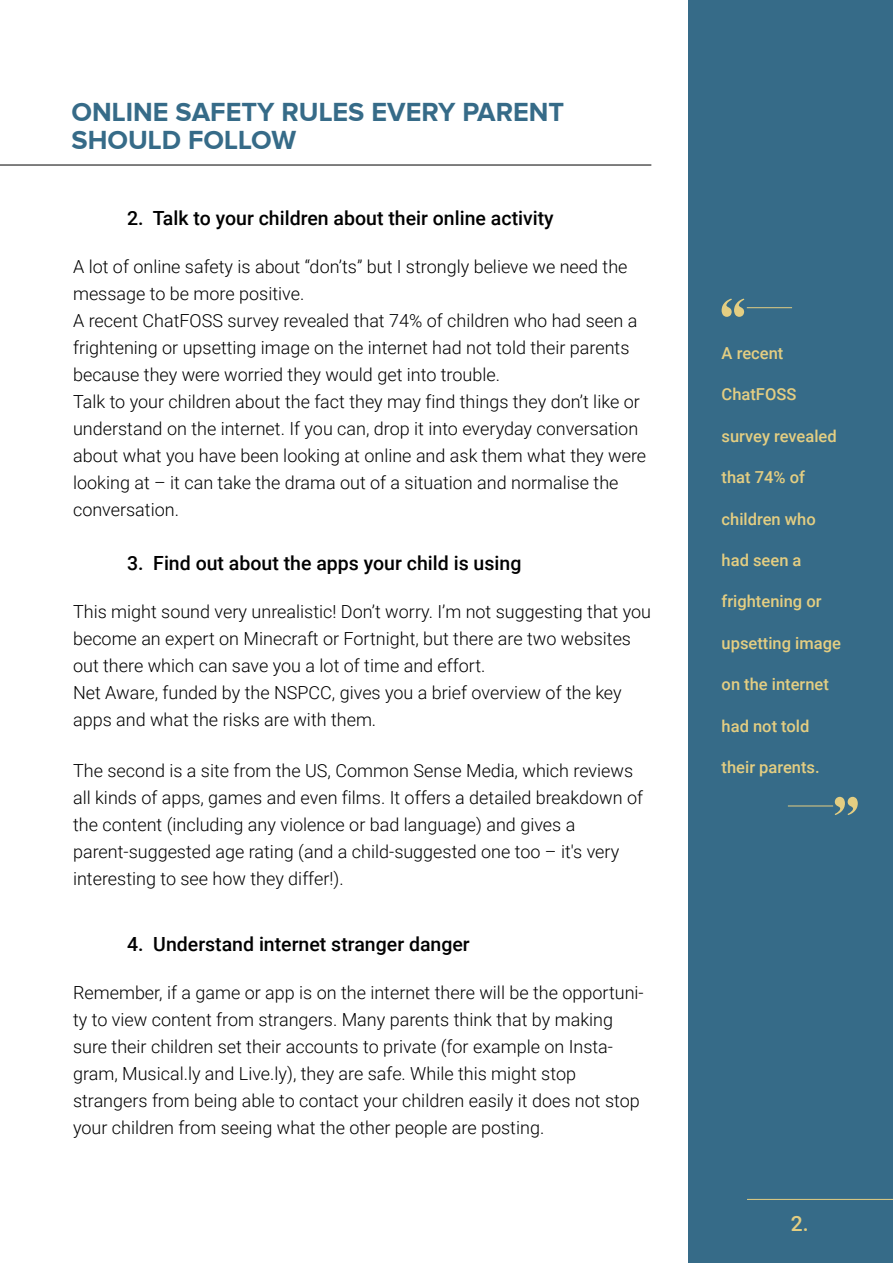
<style>
.page{position:relative;width:893px;height:1263px;background:#fff}
.page>*{position:absolute;margin:0;border:0;box-sizing:border-box;transform-origin:0 0}
.t1{font:700 27px/28.5px "Proxima Nova A";color:#366b88}
.t2{font:500 21px "Roboto";color:#e4ce82}
.t3{font:500 19.5px "Roboto";color:#000}
.t4{font:300 18px/27px "Roboto";color:#000}
.t5{font:500 16.5px "Roboto";color:#e4ce82}
</style>
<div class="page">
<div style="left:689px;top:0;width:204px;height:1263px;background:#366b88"></div>
<hr style="left:0;top:165px;width:651px;height:1px;background:#000">
<svg style="left:722px;top:299px;width:22px;height:18px"></svg>
<svg style="left:835px;top:797px;width:23px;height:18px"></svg>
<hr style="left:788px;top:806px;width:45px;height:1px;background:#e4ce82">
<hr style="left:747px;top:1199px;width:146px;height:1px;background:#e4ce82">
<hr style="left:747px;top:307px;width:45px;height:1px;background:#e4ce82">
<h1 class="t1" style="left:72px;top:97px;width:494px">ONLINE SAFETY RULES EVERY PARENT<br>SHOULD FOLLOW</h1>
<p class="t3" style="left:127px;top:204px;width:428px">2. Talk to your children about their online activity</p>
<p class="t4" style="left:73px;top:252px;width:575px">A lot of online safety is about “don’ts” but I strongly believe we need the message to be more positive.<br>A recent ChatFOSS survey revealed that 74% of children who had seen a frightening or upsetting image on the internet had not told their parents because they were worried they would get into trouble.<br>Talk to your children about the fact they may find things they don’t like or understand on the internet. If you can, drop it into everyday conversation about what you have been looking at online and ask them what they were looking at – it can take the drama out of a situation and normalise the conversation.</p>
<p class="t3" style="left:127px;top:549px;width:396px">3. Find out about the apps your child is using</p>
<p class="t4" style="left:73px;top:597px;width:579px">This might sound very unrealistic! Don’t worry. I’m not suggesting that you become an expert on Minecraft or Fortnight, but there are two websites out there which can save you a lot of time and effort.<br>Net Aware, funded by the NSPCC, gives you a brief overview of the key apps and what the risks are with them.</p>
<p class="t4" style="left:73px;top:756px;width:572px">The second is a site from the US, Common Sense Media, which reviews all kinds of apps, games and even films. It offers a detailed breakdown of the content (including any violence or bad language) and gives a parent-suggested age rating (and a child-suggested one too – it's very interesting to see how they differ!).</p>
<p class="t3" style="left:127px;top:930px;width:344px">4. Understand internet stranger danger</p>
<p class="t4" style="left:73px;top:978px;width:572px">Remember, if a game or app is on the internet there will be the opportuni&shy;ty to view content from strangers. Many parents think that by making sure their children set their accounts to private (for example on Insta&shy;gram, Musical.ly and Live.ly), they are safe. While this might stop strangers from being able to contact your children easily it does not stop your children from seeing what the other people are posting.</p>
<p class="t5" style="left:722px;top:341px;width:63px">A recent</p>
<p class="t5" style="left:722px;top:383px;width:76px">ChatFOSS</p>
<p class="t5" style="left:722px;top:424px;width:117px">survey revealed</p>
<p class="t5" style="left:722px;top:466px;width:85px">that 74% of</p>
<p class="t5" style="left:722px;top:507px;width:96px">children who</p>
<p class="t5" style="left:722px;top:548px;width:81px">had seen a</p>
<p class="t5" style="left:722px;top:590px;width:101px">frightening or</p>
<p class="t5" style="left:722px;top:631px;width:121px">upsetting image</p>
<p class="t5" style="left:722px;top:673px;width:109px">on the internet</p>
<p class="t5" style="left:722px;top:714px;width:89px">had not told</p>
<p class="t5" style="left:722px;top:755px;width:100px">their parents.</p>
<p class="t2" style="left:791px;top:1208px;width:19px">2.</p>
</div>
